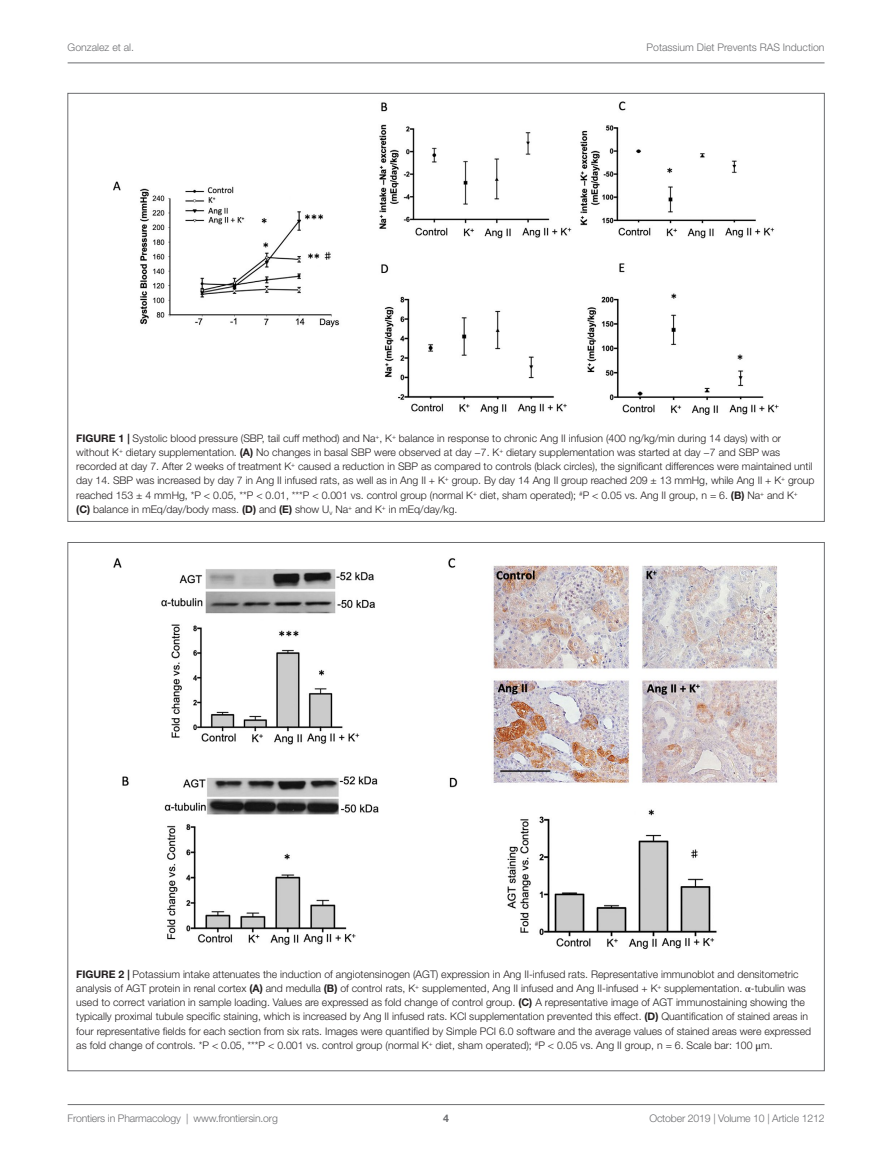
<style>
.page{position:relative;width:893px;height:1170px;background:#fff}
.page>*{position:absolute;margin:0;border:0;box-sizing:border-box;transform-origin:0 0}
.FC{font:300 10.5px/14.2px "Helvetica Neue LT Std";color:#231f20}
.t1{font:300 10.5px "Helvetica Neue LT Std";letter-spacing:-.015em;color:#6c6d70}
.t2{font:700 10.5px "Helvetica Neue LT Std";color:#6c6d70}
.s1{font-weight:700}
.s2{font-family:"STIX General";font-weight:400}
</style>
<div class="page">
<hr style="left:68px;top:63px;width:756px;height:1px;background:#6c6d70">
<hr style="left:68px;top:1104px;width:756px;height:1px;background:#6c6d70">
<img style="left:114px;top:558px;width:664px;height:392px">
<img style="left:114px;top:102px;width:664px;height:312px">
<p class="t1" style="left:68px;top:41px;width:68px">Gonzalez et al.</p>
<p class="t1" style="left:647px;top:41px;width:179px">Potassium Diet Prevents RAS Induction</p>
<p class="FC" style="left:76px;top:430px;width:740px"><span class="s1">FIGURE 1 |</span> Systolic blood pressure (SBP, tail cuff method) and Na<sup>+</sup>, K<sup>+</sup> balance in response to chronic Ang II infusion (400 ng/kg/min during 14 days) with or without K<sup>+</sup> dietary supplementation. <span class="s1">(A)</span> No changes in basal SBP were observed at day −7. K<sup>+</sup> dietary supplementation was started at day −7 and SBP was recorded at day 7. After 2 weeks of treatment K<sup>+</sup> caused a reduction in SBP as compared to controls (black circles), the significant differences were maintained until day 14. SBP was increased by day 7 in Ang II infused rats, as well as in Ang II + K<sup>+</sup> group. By day 14 Ang II group reached 209 ± 13 mmHg, while Ang II + K<sup>+</sup> group reached 153 ± 4 mmHg, *P &lt; 0.05, **P &lt; 0.01, ***P &lt; 0.001 vs. control group (normal K<sup>+</sup> diet, sham operated); <sup>#</sup>P &lt; 0.05 vs. Ang II group, n = 6. <span class="s1">(B)</span> Na<sup>+</sup> and K<sup>+<br></sup><span class="s1">(C)</span> balance in mEq/day/body mass. <span class="s1">(D)</span> and <span class="s1">(E)</span> show U<sub>v</sub> Na<sup>+</sup> and K<sup>+</sup> in mEq/day/kg.</p>
<p class="FC" style="left:76px;top:966px;width:736px"><span class="s1">FIGURE 2 |</span> Potassium intake attenuates the induction of angiotensinogen (AGT) expression in Ang II-infused rats. Representative immunoblot and densitometric analysis of AGT protein in renal cortex <span class="s1">(A)</span> and medulla <span class="s1">(B)</span> of control rats, K<sup>+</sup> supplemented, Ang II infused and Ang II-infused + K<sup>+</sup> supplementation. <span class="s2">α</span>-tubulin was used to correct variation in sample loading. Values are expressed as fold change of control group. <span class="s1">(C)</span> A representative image of AGT immunostaining showing the typically proximal tubule specific staining, which is increased by Ang II infused rats. KCl supplementation prevented this effect. <span class="s1">(D)</span> Quantification of stained areas in four representative fields for each section from six rats. Images were quantified by Simple PCI 6.0 software and the average values of stained areas were expressed as fold change of controls. *P &lt; 0.05, ***P &lt; 0.001 vs. control group (normal K<sup>+</sup> diet, sham operated); <sup>#</sup>P &lt; 0.05 vs. Ang II group, n = 6. Scale bar: 100 <span class="s2">μ</span>m.</p>
<p class="t1" style="left:68px;top:1111px;width:212px">Frontiers in Pharmacology | www.frontiersin.org</p>
<p class="t2" style="left:443px;top:1111px;width:7px">4</p>
<p class="t1" style="left:649px;top:1111px;width:177px">October 2019 | Volume 10 | Article 1212</p>
</div>
